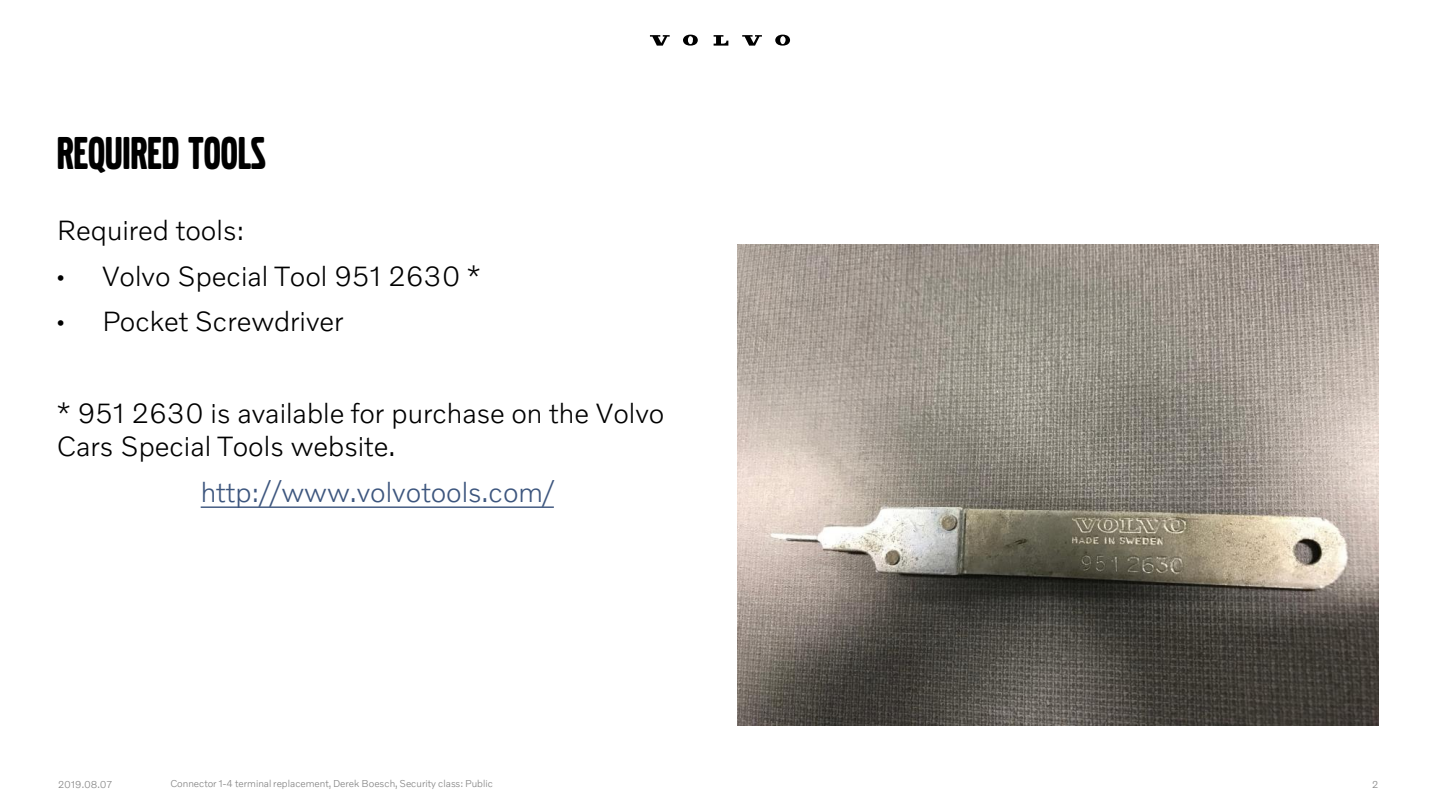
<style>
.page{position:relative;width:1441px;height:811px;background:#fff}
.page>*{position:absolute;margin:0;border:0;box-sizing:border-box;transform-origin:0 0}
.t1{font:48px "Volvo Broad Pro";color:#000}
.t2{font:300 28.2px "Volvo Novum";color:#000}
.t3{font:300 28px/33.6px "Volvo Novum";color:#000}
.t4{font:300 28px "Volvo Novum";color:#3d567e}
.t5{font:300 10px "Volvo Novum";color:#7f7f7f}
.s1{font-family:"Arial";font-weight:400;font-size:22.4px}
</style>
<div class="page">
<svg style="left:650px;top:35px;width:19px;height:11px"></svg>
<svg style="left:713px;top:35px;width:15px;height:11px"></svg>
<svg style="left:683px;top:35px;width:15px;height:11px"></svg>
<svg style="left:742px;top:35px;width:20px;height:11px"></svg>
<svg style="left:775px;top:35px;width:15px;height:11px"></svg>
<svg style="left:201px;top:506px;width:353px;height:1px"></svg>
<img style="left:737px;top:244px;width:641px;height:481px">
<h1 class="t1" style="left:57px;top:137px;width:210px">REQUIRED TOOLS</h1>
<p class="t2" style="left:57px;top:212px;width:189px">Required tools:</p>
<p class="t3" style="left:57px;top:258px;width:425px"><span class="s1">•</span> Volvo Special Tool 951 2630 *</p>
<p class="t3" style="left:57px;top:303px;width:288px"><span class="s1">•</span> Pocket Screwdriver</p>
<p class="t3" style="left:57px;top:395px;width:609px">* 951 2630 is available for purchase on the Volvo<br>Cars Special Tools website.</p>
<p class="t4" style="left:201px;top:474px;width:355px">http://www.volvotools.com/</p>
<p class="t5" style="left:58px;top:777px;width:56px">2019.08.07</p>
<p class="t5" style="left:170px;top:777px;width:324px">Connector 1-4 terminal replacement, Derek Boesch, Security class: Public</p>
<p class="t5" style="left:1372px;top:777px;width:8px">2</p>
</div>
